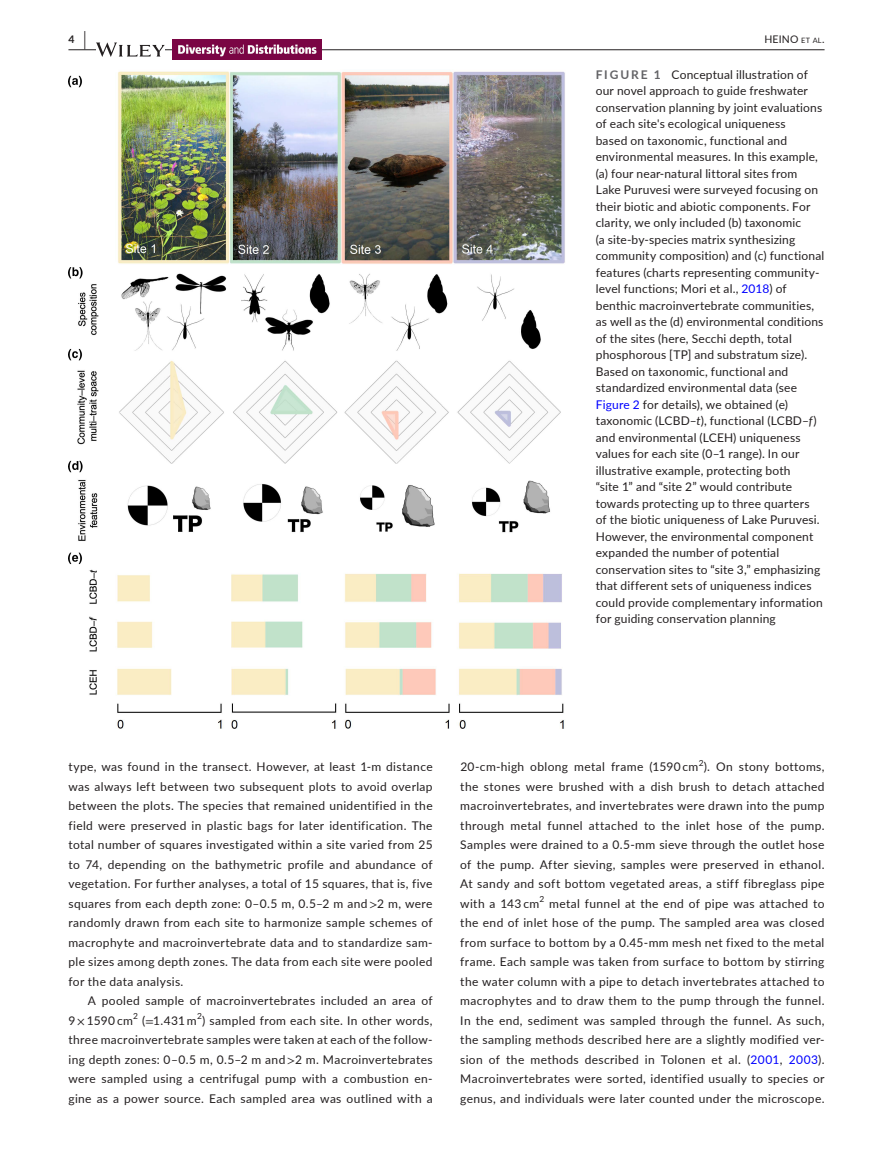
<style>
.page{position:relative;width:893px;height:1174px;background:#fff}
.page>*{position:absolute;margin:0;border:0;box-sizing:border-box;transform-origin:0 0}
.t1{font:12px/16.5px "Lato";letter-spacing:.015em;color:#231f20;text-align:justify}
.t2{font:10.5px "Lato";letter-spacing:.015em;color:#231f20}
.t3{font:700 10.5px "Lato";color:#231f20}
.t4{font:8.4px "Lato";color:#231f20}
.s1{font-size:19.5px}
.s2{font-size:7.35px}
.s3{font-weight:700;color:#636366}
.s4{color:#00f}
.s5{font-style:italic}
.s6{font-family:"STIX"}
</style>
<div class="page">
<hr style="left:68px;top:49px;width:756px;height:1px;background:#231f20">
<svg style="left:96px;top:42px;width:69px;height:15px"></svg>
<img style="left:172px;top:39px;width:149px;height:21px">
<img style="left:68px;top:71px;width:497px;height:657px">
<p class="t3" style="left:68px;top:31px;width:19px">4 <span class="s1">|</span></p>
<p class="t2" style="left:764px;top:31px;width:62px">HEINO <span class="s2">et al</span>.</p>
<p class="t1" style="left:596px;top:66px;width:230px;text-align:left"><span class="s3">FIGURE 1</span> Conceptual illustration of our novel approach to guide freshwater conservation planning by joint evaluations of each site's ecological uniqueness<br>based on taxonomic, functional and environmental measures. In this example, (a) four near-natural littoral sites from Lake Puruvesi were surveyed focusing on their biotic and abiotic components. For clarity, we only included (b) taxonomic<br>(a site-by-species matrix synthesizing community composition) and (c) functional features (charts representing community&shy;level functions; Mori et al., <span class="s4">2018</span>) of benthic macroinvertebrate communities, as well as the (d) environmental conditions of the sites (here, Secchi depth, total phosphorous [TP] and substratum size).<br>Based on taxonomic, functional and standardized environmental data (see <span class="s4">Figure 2</span> for details), we obtained (e) taxonomic (LCBD–<span class="s5">t</span>), functional (LCBD–<span class="s5">f</span>) and environmental (LCEH) uniqueness values for each site (0–1 range). In our illustrative example, protecting both<br>“site 1” and “site 2” would contribute towards protecting up to three quarters<br>of the biotic uniqueness of Lake Puruvesi.<br>However, the environmental component expanded the number of potential conservation sites to “site 3,” emphasizing that different sets of uniqueness indices could provide complementary information for guiding conservation planning</p>
<p class="t1" style="left:68px;top:756px;width:366px;line-height:19.5px">type, was found in the transect. However, at least 1-m distance was always left between two subsequent plots to avoid overlap between the plots. The species that remained unidentified in the field were preserved in plastic bags for later identification. The total number of squares investigated within a site varied from 25 to 74, depending on the bathymetric profile and abundance of vegetation. For further analyses, a total of 15 squares, that is, five squares from each depth zone: 0–0.5 m, 0.5–2 m and <span class="s6">&gt;</span>2 m, were randomly drawn from each site to harmonize sample schemes of macrophyte and macroinvertebrate data and to standardize sam&shy;ple sizes among depth zones. The data from each site were pooled for the data analysis.</p>
<p class="t1" style="left:68px;top:990px;width:366px;line-height:19.5px;text-indent:20px">A pooled sample of macroinvertebrates included an area of 9 <span class="s6">×</span> 1590 cm<sup>2</sup> (<span class="s6">=</span>1.431 m<sup>2</sup>) sampled from each site. In other words, three macroinvertebrate samples were taken at each of the follow&shy;ing depth zones: 0–0.5 m, 0.5–2 m and <span class="s6">&gt;</span>2 m. Macroinvertebrates were sampled using a centrifugal pump with a combustion en&shy;gine as a power source. Each sampled area was outlined with a</p>
<p class="t4" style="left:699px;top:757px;width:6px">2</p>
<p class="t1" style="left:460px;top:776px;width:366px;line-height:19.5px">the stones were brushed with a dish brush to detach attached macroinvertebrates, and invertebrates were drawn into the pump through metal funnel attached to the inlet hose of the pump.<br>Samples were drained to a 0.5-mm sieve through the outlet hose of the pump. After sieving, samples were preserved in ethanol.<br>At sandy and soft bottom vegetated areas, a stiff fibreglass pipe with a 143 cm<sup>2</sup> metal funnel at the end of pipe was attached to the end of inlet hose of the pump. The sampled area was closed from surface to bottom by a 0.45-mm mesh net fixed to the metal frame. Each sample was taken from surface to bottom by stirring the water column with a pipe to detach invertebrates attached to macrophytes and to draw them to the pump through the funnel.<br>In the end, sediment was sampled through the funnel. As such, the sampling methods described here are a slightly modified ver&shy;sion of the methods described in Tolonen et al. (<span class="s4">2001</span>, <span class="s4">2003</span>).<br>Macroinvertebrates were sorted, identified usually to species or genus, and individuals were later counted under the microscope.</p>
<p class="t1" style="left:460px;top:758px;width:366px">20-cm-high oblong metal frame (1590 cm ). On stony bottoms,</p>
</div>
